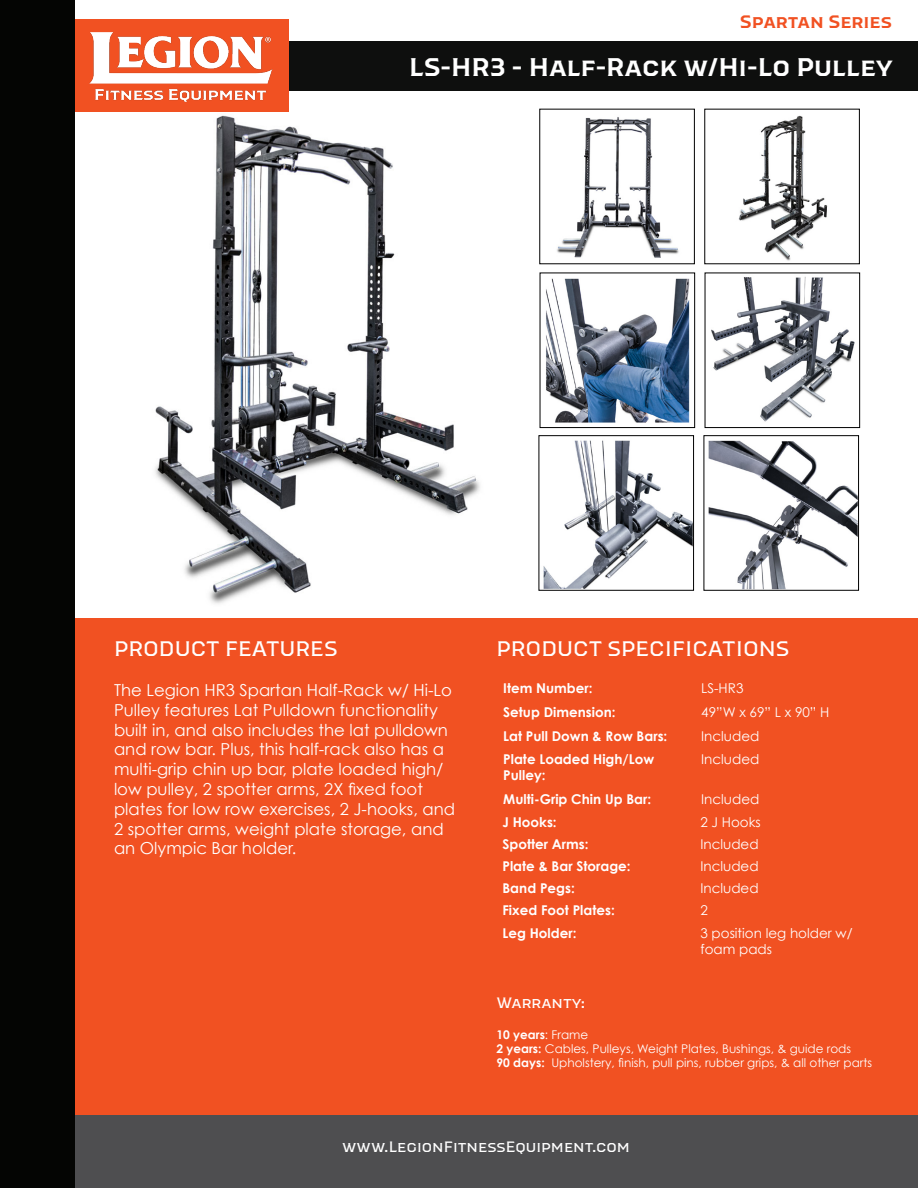
<style>
.page{position:relative;width:918px;height:1188px;background:#fff}
.page>*{position:absolute;margin:0;border:0;box-sizing:border-box;transform-origin:0 0}
.t1{font:700 25.5px "Worker";color:#fff}
.t2{font:21px "Worker";color:#fff}
.t3{font:700 18px "Worker";color:#f15122}
.t4{font:16.5px/19.8px "Century Gothic";color:#fff}
.t5{font:15px "Worker";color:#fff}
.t6{font:700 13.5px/16.2px "Century Gothic";color:#fff}
.t7{font:13.5px/16.2px "Century Gothic";color:#fff}
.t8{font:12px/14.4px "Century Gothic";color:#fff}
.s1{font-weight:700}
</style>
<div class="page">
<img style="left:155px;top:108px;width:403px;height:496px">
<div style="left:0;top:1115px;width:918px;height:73px;background:#4e4e50"></div>
<div style="left:0;top:618px;width:918px;height:497px;background:#f15122"></div>
<div style="left:0;top:42px;width:918px;height:49px;background:#0e0f0e"></div>
<div style="left:70px;top:19px;width:219px;height:93px;background:#f15122"></div>
<div style="left:0;top:0;width:75px;height:1188px;background:#040503"></div>
<img style="left:89px;top:33px;width:183px;height:68px">
<img style="left:542px;top:111px;width:137px;height:151px">
<img style="left:542px;top:275px;width:148px;height:151px">
<div style="left:540px;top:273px;width:155px;height:155px;border:1px solid #000"></div>
<img style="left:541px;top:437px;width:151px;height:151px">
<div style="left:539px;top:435px;width:155px;height:155px;border:1px solid #000"></div>
<img style="left:738px;top:115px;width:90px;height:146px">
<img style="left:711px;top:277px;width:144px;height:145px">
<div style="left:705px;top:273px;width:155px;height:155px;border:1px solid #000"></div>
<img style="left:708px;top:440px;width:149px;height:148px">
<div style="left:704px;top:435px;width:155px;height:155px;border:1px solid #000"></div>
<p class="t3" style="left:740px;top:12px;width:154px">Spartan Series</p>
<p class="t1" style="left:409px;top:53px;width:485px">LS-HR3 - Half-Rack w/Hi-Lo Pulley</p>
<p class="t2" style="left:114px;top:637px;width:225px">PRODUCT FEATURES</p>
<p class="t4" style="left:114px;top:680px;width:343px">The Legion HR3 Spartan Half-Rack w/ Hi-Lo Pulley features Lat Pulldown functionality built in, and also includes the lat pulldown and row bar. Plus, this half-rack also has a multi-grip chin up bar, plate loaded high/ low pulley, 2 spotter arms, 2X fixed foot plates for low row exercises, 2 J-hooks, and 2 spotter arms, weight plate storage, and an Olympic Bar holder.</p>
<p class="t2" style="left:496px;top:637px;width:294px">PRODUCT SPECIFICATIONS</p>
<p class="t6" style="left:503px;top:680px;width:91px">Item Number:</p>
<p class="t7" style="left:701px;top:680px;width:44px">LS-HR3</p>
<p class="t6" style="left:503px;top:704px;width:114px">Setup Dimension:</p>
<p class="t7" style="left:701px;top:704px;width:130px">49”W x 69” L x 90” H</p>
<p class="t6" style="left:503px;top:727px;width:166px">Lat Pull Down &amp; Row Bars:</p>
<p class="t7" style="left:701px;top:727px;width:60px">Included</p>
<p class="t6" style="left:503px;top:751px;width:152px">Plate Loaded High/Low<br>Pulley:</p>
<p class="t7" style="left:701px;top:751px;width:60px">Included</p>
<p class="t6" style="left:503px;top:791px;width:149px">Multi-Grip Chin Up Bar:</p>
<p class="t7" style="left:701px;top:791px;width:60px">Included</p>
<p class="t6" style="left:502px;top:814px;width:56px">J Hooks:</p>
<p class="t7" style="left:700px;top:814px;width:62px">2 J Hooks</p>
<p class="t6" style="left:502px;top:836px;width:88px">Spotter Arms:</p>
<p class="t7" style="left:700px;top:836px;width:60px">Included</p>
<p class="t6" style="left:502px;top:858px;width:130px">Plate &amp; Bar Storage:</p>
<p class="t7" style="left:700px;top:858px;width:60px">Included</p>
<p class="t6" style="left:502px;top:880px;width:74px">Band Pegs:</p>
<p class="t7" style="left:700px;top:880px;width:60px">Included</p>
<p class="t6" style="left:502px;top:902px;width:114px">Fixed Foot Plates:</p>
<p class="t7" style="left:700px;top:902px;width:9px">2</p>
<p class="t6" style="left:502px;top:924px;width:75px">Leg Holder:</p>
<p class="t7" style="left:700px;top:924px;width:154px">3 position leg holder w/ foam pads</p>
<p class="t5" style="left:496px;top:994px;width:90px">Warranty:</p>
<p class="t8" style="left:496px;top:1027px;width:377px"><span class="s1">10 years</span>: Frame<br><span class="s1">2 years:</span> Cables, Pulleys, Weight Plates, Bushings, &amp; guide rods<br><span class="s1">90 days:</span> Upholstery, finish, pull pins, rubber grips, &amp; all other parts</p>
<p class="t5" style="left:342px;top:1139px;width:289px">www.LegionFitnessEquipment.com</p>
</div>
